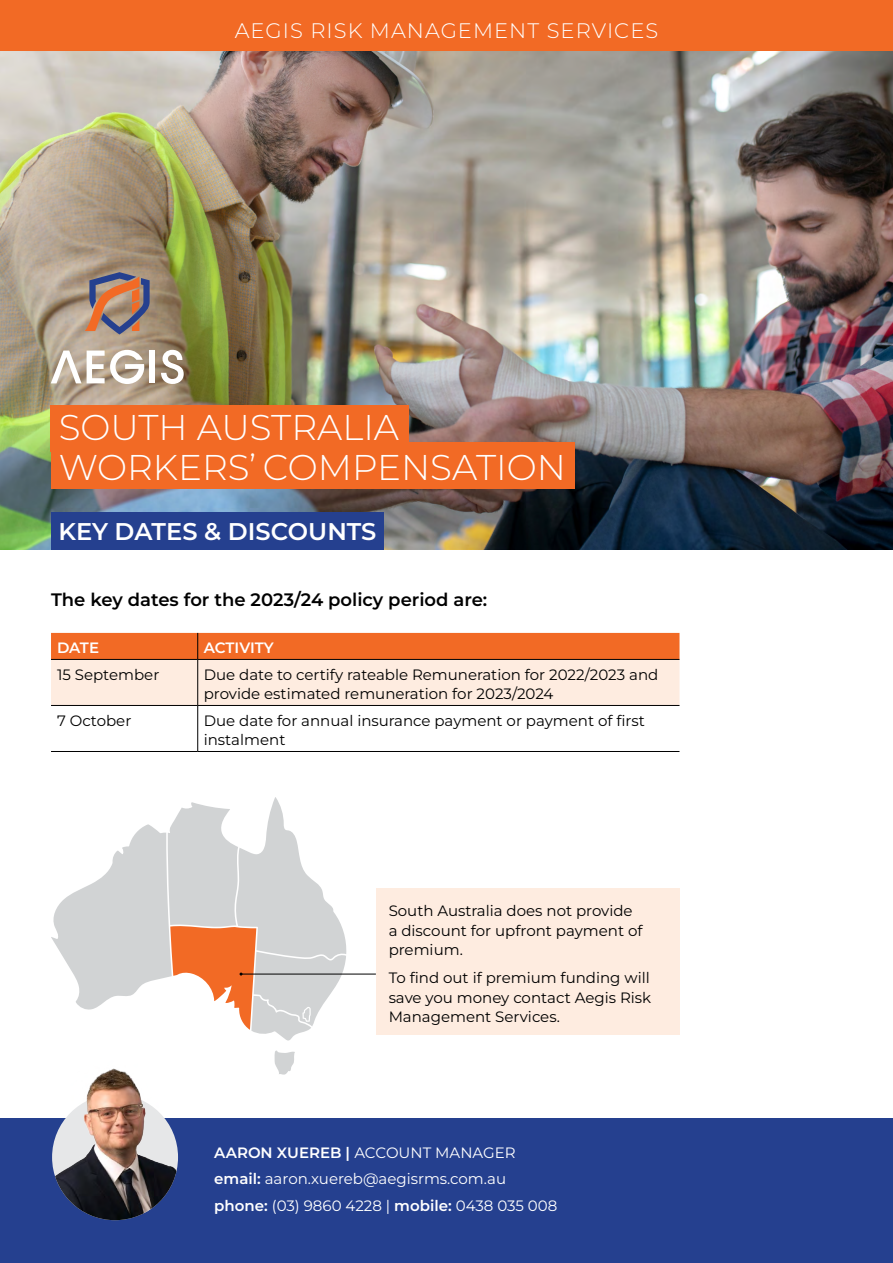
<style>
.page{position:relative;width:893px;height:1263px;background:#fff}
.page>*{position:absolute;margin:0;border:0;box-sizing:border-box;transform-origin:0 0}
.t1{font:300 35.85px/40.3px "Montserrat";color:#fff}
.t2{font:600 24.15px "Montserrat";color:#fff}
.t3{font:300 21px "Montserrat";letter-spacing:.05em;color:#fff}
.t4{font:600 18px "Montserrat";color:#000}
.t5{font:15px/19.5px "Montserrat";color:#000}
.t6{font:15px/26.5px "Montserrat";color:#fff}
.t7{font:600 15px "Montserrat";letter-spacing:-.01em;color:#fff}
.s1{font-weight:600}
</style>
<div class="page">
<img style="left:0;top:51px;width:893px;height:499px">
<div style="left:0;top:0;width:893px;height:51px;background:#f26a25"></div>
<svg style="left:85px;top:272px;width:65px;height:62px;background:#9c7b72"></svg>
<div style="left:150px;top:351px;width:5px;height:32px;background:#fff"></div>
<svg style="left:161px;top:350px;width:23px;height:34px"></svg>
<svg style="left:51px;top:350px;width:93px;height:34px"></svg>
<div style="left:0;top:1118px;width:893px;height:145px;background:#25408f"></div>
<svg style="left:51px;top:633px;width:628px;height:72px;background:#f9bc9b"></svg>
<hr style="left:51px;top:659px;width:147px;height:1px;background:#000">
<hr style="left:198px;top:659px;width:481px;height:1px;background:#000">
<hr style="left:197px;top:660px;width:1px;height:45px;background:#000">
<hr style="left:51px;top:705px;width:147px;height:1px;background:#000">
<hr style="left:198px;top:705px;width:481px;height:1px;background:#000">
<hr style="left:197px;top:706px;width:1px;height:45px;background:#000">
<hr style="left:51px;top:751px;width:147px;height:1px;background:#000">
<hr style="left:198px;top:751px;width:481px;height:1px;background:#000">
<svg style="left:274px;top:1050px;width:21px;height:25px"></svg>
<div style="left:376px;top:889px;width:303px;height:146px;background:#feece0"></div>
<div style="left:51px;top:405px;width:358px;height:47px;background:#f26a25"></div>
<div style="left:51px;top:443px;width:524px;height:46px;background:#f26a25"></div>
<div style="left:51px;top:512px;width:333px;height:38px;background:#25408f"></div>
<hr style="left:241px;top:974px;width:135px;height:1px;background:#000">
<svg style="left:51px;top:797px;width:296px;height:243px"></svg>
<img style="left:52px;top:1094px;width:126px;height:126px;border-radius:63px">
<img style="left:52px;top:1068px;width:126px;height:89px">
<h3 class="t3" style="left:235px;top:16px;width:425px">AEGIS RISK MANAGEMENT SERVICES</h3>
<h1 class="t1" style="left:59px;top:406px;width:509px">SOUTH AUSTRALIA<br>WORKERS’ COMPENSATION</h1>
<h2 class="t2" style="left:58px;top:516px;width:320px">KEY DATES &amp; DISCOUNTS</h2>
<p class="t4" style="left:51px;top:587px;width:438px">The key dates for the 2023/24 policy period are:</p>
<p class="t7" style="left:57px;top:638px;width:44px">DATE</p>
<p class="t7" style="left:204px;top:638px;width:71px">ACTIVITY</p>
<p class="t5" style="left:57px;top:664px;width:104px">15 September</p>
<p class="t5" style="left:204px;top:664px;width:456px">Due date to certify rateable Remuneration for 2022/2023 and provide estimated remuneration for 2023/2024</p>
<p class="t5" style="left:57px;top:710px;width:76px">7 October</p>
<p class="t5" style="left:204px;top:710px;width:443px">Due date for annual insurance payment or payment of first instalment</p>
<p class="t5" style="left:389px;top:900px;width:255px">South Australia does not provide a discount for upfront payment of premium.</p>
<p class="t5" style="left:389px;top:967px;width:264px;text-align:justify">To find out if premium funding will save you money contact Aegis Risk Management Services.</p>
<p class="t6" style="left:214px;top:1138px;width:345px"><span class="s1">AARON XUEREB |</span> ACCOUNT MANAGER <span class="s1">email:</span> aaron.xuereb@aegisrms.com.au <span class="s1">phone:</span> (03) 9860 4228 | <span class="s1">mobile:</span> 0438 035 008</p>
</div>
